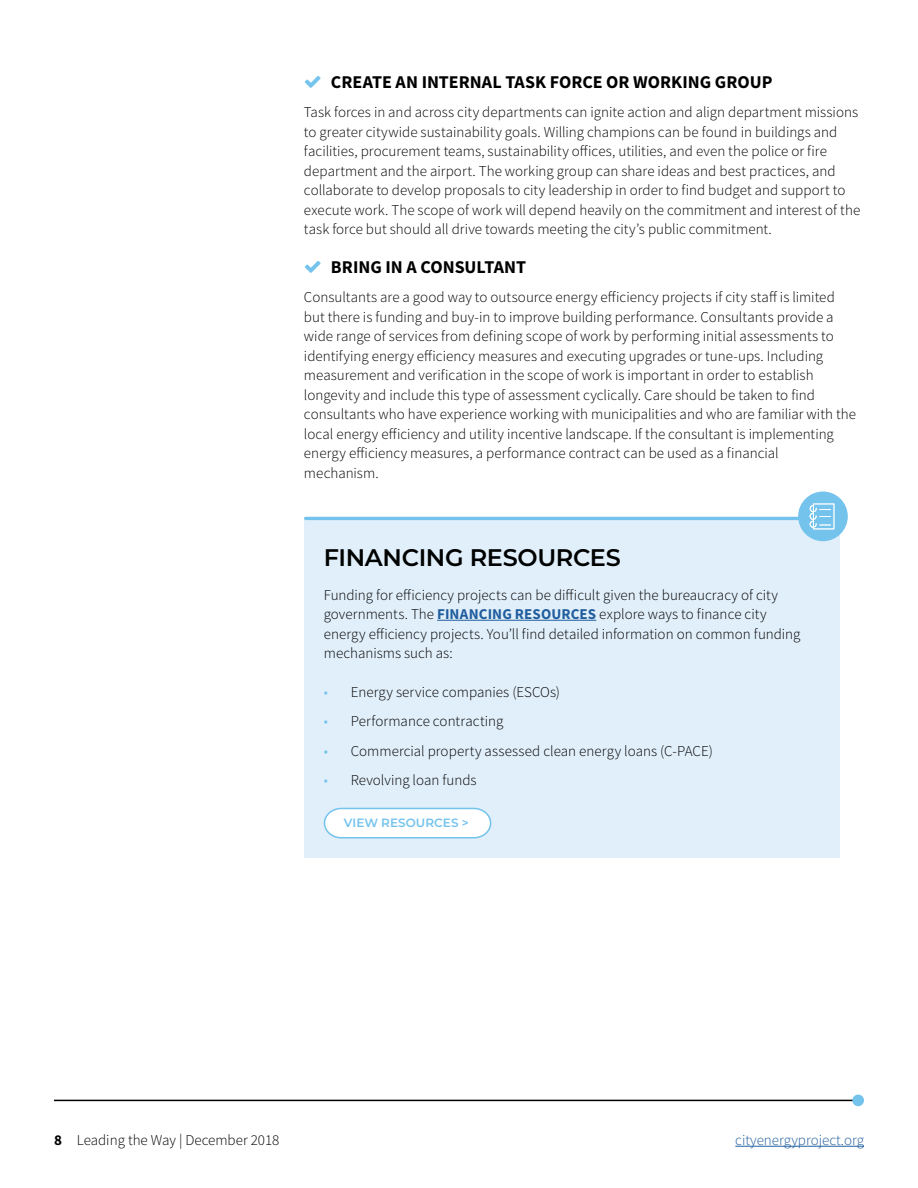
<style>
.page{position:relative;width:918px;height:1188px;background:#fff}
.page>*{position:absolute;margin:0;border:0;box-sizing:border-box;transform-origin:0 0}
.report-box-b-sub-a{font:600 24px "Montserrat";letter-spacing:-.015em;color:#000101}
.t1{font:700 18px "Source Sans Pro";color:#000}
.report-body{font:300 15px/19.5px "Source Sans Pro";color:#000}
.t2{font:300 15px "Source Sans Pro";color:#215e9e}
.Callout_Main{font:600 12px "Montserrat";letter-spacing:.005em;color:#73c3ed}
.s1{font-weight:700;color:#215e9e}
.s2{color:#73c3ed}
.s3{font-weight:700}
</style>
<div class="page">
<hr style="left:54px;top:1100px;width:805px;height:1px;background:#000">
<div style="left:852px;top:1095px;width:12px;height:11px;background:#73c3ed;border-radius:50%"></div>
<hr style="left:735px;top:1146px;width:129px;height:1px;background:#215e9e">
<div style="left:304px;top:518px;width:536px;height:340px;background:#e1effa"></div>
<hr style="left:437px;top:620px;width:159px;height:1px;background:#215e9e">
<svg style="left:323px;top:807px;width:169px;height:32px;background:#eef7fc"></svg>
<hr style="left:306px;top:517px;width:497px;height:3px;background:#73c3ed">
<svg style="left:798px;top:492px;width:50px;height:49px"></svg>
<p class="t1" style="left:331px;top:70px;width:443px">CREATE AN INTERNAL TASK FORCE OR WORKING GROUP</p>
<p class="report-body" style="left:304px;top:102px;width:558px">Task forces in and across city departments can ignite action and align department missions to greater citywide sustainability goals. Willing champions can be found in buildings and facilities, procurement teams, sustainability offices, utilities, and even the police or fire department and the airport. The working group can share ideas and best practices, and collaborate to develop proposals to city leadership in order to find budget and support to execute work. The scope of work will depend heavily on the commitment and interest of the task force but should all drive towards meeting the city’s public commitment.</p>
<p class="t1" style="left:331px;top:255px;width:197px">BRING IN A CONSULTANT</p>
<p class="report-body" style="left:304px;top:288px;width:554px">Consultants are a good way to outsource energy efficiency projects if city staff is limited but there is funding and buy-in to improve building performance. Consultants provide a wide range of services from defining scope of work by performing initial assessments to identifying energy efficiency measures and executing upgrades or tune-ups. Including measurement and verification in the scope of work is important in order to establish longevity and include this type of assessment cyclically. Care should be taken to find consultants who have experience working with municipalities and who are familiar with the local energy efficiency and utility incentive landscape. If the consultant is implementing energy efficiency measures, a performance contract can be used as a financial mechanism.</p>
<p class="report-box-b-sub-a" style="left:324px;top:540px;width:299px">FINANCING RESOURCES</p>
<p class="report-body" style="left:324px;top:585px;width:478px">Funding for efficiency projects can be difficult given the bureaucracy of city governments. The <span class="s1">FINANCING RESOURCES</span> explore ways to finance city energy efficiency projects. You’ll find detailed information on common funding mechanisms such as:</p>
<p class="report-body" style="left:324px;top:682px;width:238px"><span class="s2">•</span> Energy service companies (ESCOs)</p>
<p class="report-body" style="left:324px;top:712px;width:181px"><span class="s2">•</span> Performance contracting</p>
<p class="report-body" style="left:324px;top:741px;width:391px"><span class="s2">•</span> Commercial property assessed clean energy loans (C-PACE)</p>
<p class="report-body" style="left:324px;top:770px;width:154px"><span class="s2">•</span> Revolving loan funds</p>
<p class="Callout_Main" style="left:344px;top:815px;width:127px">VIEW RESOURCES &gt;</p>
<p class="report-body" style="left:54px;top:1130px;width:227px"><span class="s3">8</span> Leading the Way | December 2018</p>
<p class="t2" style="left:735px;top:1131px;width:130px">cityenergyproject.org</p>
</div>
